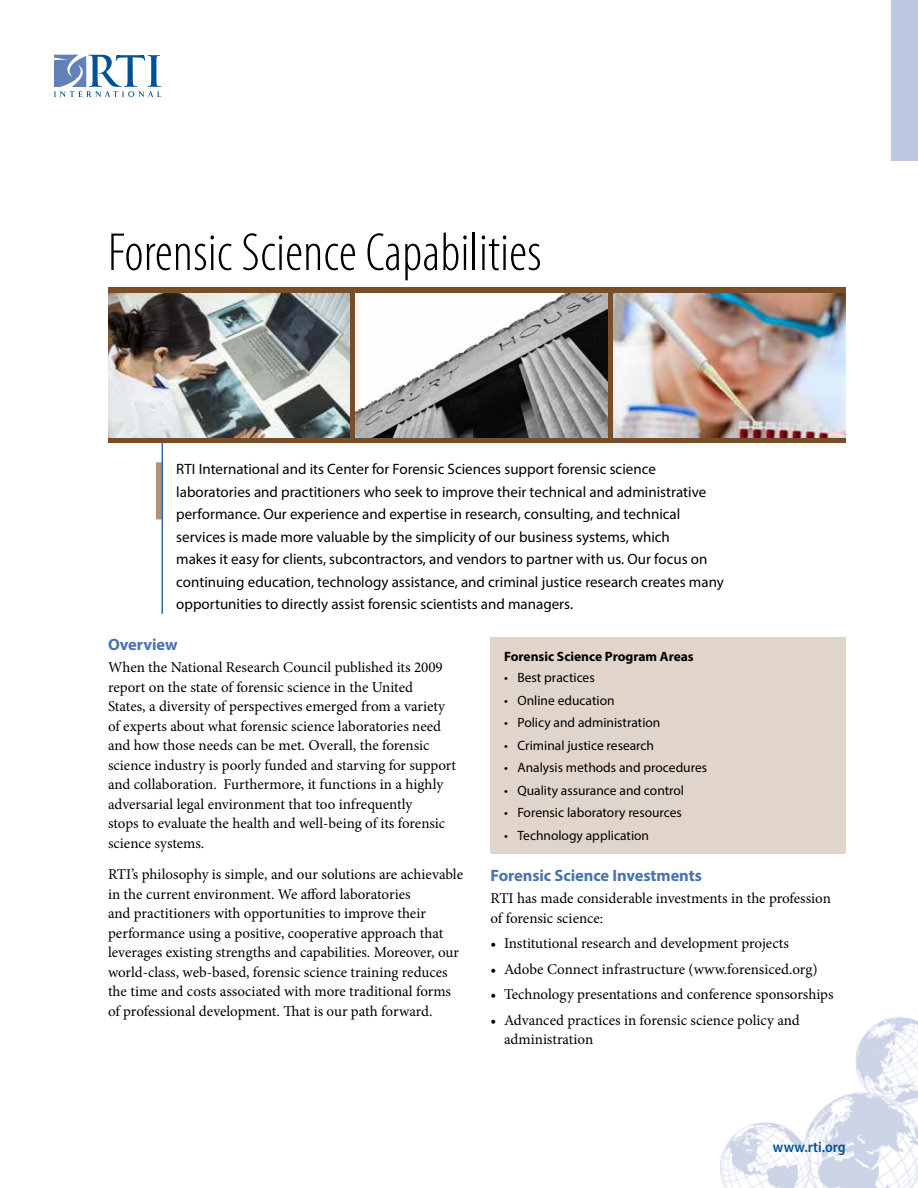
<style>
.page{position:relative;width:918px;height:1188px;background:#fff}
.page>*{position:absolute;margin:0;border:0;box-sizing:border-box;transform-origin:0 0}
.t1{font:300 condensed 54px "Myriad Pro";letter-spacing:.005em;color:#000}
.t2{font:700 16.5px "Myriad Pro";letter-spacing:-.005em;color:#4974ad}
.t3{font:15px/19.5px "Minion Pro";color:#000}
.t4{font:15px/22.5px "Myriad Pro";color:#000}
.t5{font:600 semi-condensed 15px "Myriad Pro";letter-spacing:.01em;color:#005295}
.t6{font:13.5px "Myriad Pro";color:#000}
.t7{font:700 13.5px "Myriad Pro";color:#000}
</style>
<div class="page">
<img style="left:720px;top:1017px;width:198px;height:171px">
<svg style="left:54px;top:55px;width:107px;height:42px"></svg>
<div style="left:891px;top:0;width:27px;height:160px;background:#bec9e1"></div>
<div style="left:156px;top:462px;width:6px;height:57px;background:#b09379"></div>
<hr style="left:162px;top:439px;width:1px;height:175px;background:#2f68a4">
<div style="left:108px;top:287px;width:738px;height:156px;background:#784e28"></div>
<img style="left:355px;top:293px;width:252px;height:144px">
<img style="left:108px;top:293px;width:241px;height:144px">
<img style="left:613px;top:293px;width:233px;height:144px">
<div style="left:490px;top:638px;width:356px;height:216px;background:#e1d5cb"></div>
<h1 class="t1" style="left:108px;top:223px;width:435px">Forensic Science Capabilities</h1>
<p class="t4" style="left:176px;top:458px;width:549px">RTI International and its Center for Forensic Sciences support forensic science laboratories and practitioners who seek to improve their technical and administrative performance. Our experience and expertise in research, consulting, and technical services is made more valuable by the simplicity of our business systems, which<br>makes it easy for clients, subcontractors, and vendors to partner with us. Our focus on continuing education, technology assistance, and criminal justice research creates many opportunities to directly assist forensic scientists and managers.</p>
<p class="t7" style="left:504px;top:648px;width:191px">Forensic Science Program Areas</p>
<p class="t6" style="left:504px;top:669px;width:92px">• Best practices</p>
<p class="t6" style="left:504px;top:692px;width:112px">• Online education</p>
<p class="t6" style="left:504px;top:714px;width:158px">• Policy and administration</p>
<p class="t6" style="left:504px;top:737px;width:152px">• Criminal justice research</p>
<p class="t6" style="left:504px;top:759px;width:205px">• Analysis methods and procedures</p>
<p class="t6" style="left:504px;top:782px;width:182px">• Quality assurance and control</p>
<p class="t6" style="left:504px;top:804px;width:179px">• Forensic laboratory resources</p>
<p class="t6" style="left:504px;top:827px;width:147px">• Technology application</p>
<p class="t2" style="left:108px;top:634px;width:71px">Overview</p>
<p class="t3" style="left:108px;top:658px;width:350px">When the National Research Council published its 2009 report on the state of forensic science in the United<br>States, a diversity of perspectives emerged from a variety of experts about what forensic science laboratories need and how those needs can be met. Overall, the forensic science industry is poorly funded and starving for support and collaboration. Furthermore, it functions in a highly adversarial legal environment that too infrequently<br>stops to evaluate the health and well-being of its forensic science systems.</p>
<p class="t3" style="left:108px;top:865px;width:357px">RTI’s philosophy is simple, and our solutions are achievable in the current environment. We afford laboratories<br>and practitioners with opportunities to improve their performance using a positive, cooperative approach that leverages existing strengths and capabilities. Moreover, our world-class, web-based, forensic science training reduces the time and costs associated with more traditional forms of professional development. That is our path forward.</p>
<p class="t2" style="left:490px;top:864px;width:213px">Forensic Science Investments</p>
<p class="t3" style="left:490px;top:889px;width:342px">RTI has made considerable investments in the profession of forensic science:</p>
<p class="t3" style="left:490px;top:934px;width:300px">• Institutional research and development projects</p>
<p class="t3" style="left:490px;top:959px;width:329px">• Adobe Connect infrastructure (www.forensiced.org)</p>
<p class="t3" style="left:490px;top:985px;width:345px">• Technology presentations and conference sponsorships</p>
<p class="t3" style="left:504px;top:1010px;width:297px;text-indent:-14px">• Advanced practices in forensic science policy and administration</p>
<p class="t5" style="left:773px;top:1138px;width:74px">www.rti.org</p>
</div>
